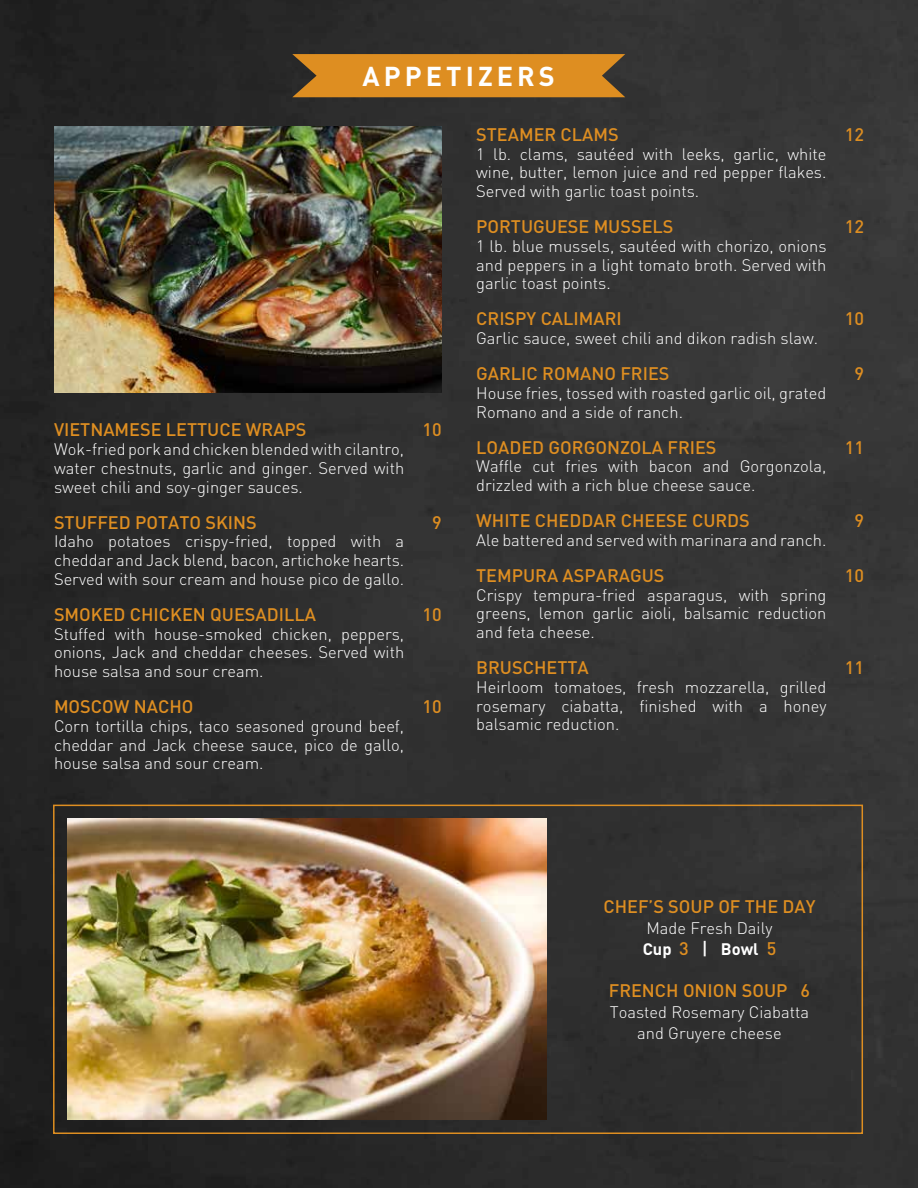
<style>
.page{position:relative;width:918px;height:1188px;background:#fff}
.page>*{position:absolute;margin:0;border:0;box-sizing:border-box;transform-origin:0 0}
.t1{font:700 27px "DIN";letter-spacing:.15em;color:#fff}
.t2{font:500 18px "DIN";color:#de8e21}
.t3{font:300 16.5px/18.8px "DIN";color:#fff;text-align:justify}
.s1{font-weight:700}
.s2{font-weight:500;font-size:18px;color:#de8e21}
.s3{font-weight:500;font-size:18px}
</style>
<div class="page">
<img style="left:0;top:0;width:918px;height:1188px">
<svg style="left:292px;top:54px;width:333px;height:43px;background:#d18621"></svg>
<div style="left:53px;top:805px;width:810px;height:329px;border:2px solid #de8e21"></div>
<img style="left:67px;top:819px;width:480px;height:301px">
<img style="left:54px;top:126px;width:387px;height:266px">
<h1 class="t1" style="left:363px;top:59px;width:194px">APPETIZERS</h1>
<p class="t2" style="left:54px;top:418px;width:254px">VIETNAMESE LETTUCE WRAPS</p>
<p class="t2" style="left:423px;top:418px;width:21px">10</p>
<p class="t3" style="left:54px;top:440px;width:352px">Wok-fried pork and chicken blended with cilantro, water chestnuts, garlic and ginger. Served with sweet chili and soy-ginger sauces.</p>
<p class="t2" style="left:54px;top:511px;width:204px">STUFFED POTATO SKINS</p>
<p class="t2" style="left:432px;top:511px;width:11px">9</p>
<p class="t3" style="left:54px;top:532px;width:352px">Idaho potatoes crispy-fried, topped with a cheddar and Jack blend, bacon, artichoke hearts.<br>Served with sour cream and house pico de gallo.</p>
<p class="t2" style="left:54px;top:603px;width:263px">SMOKED CHICKEN QUESADILLA</p>
<p class="t2" style="left:423px;top:603px;width:21px">10</p>
<p class="t3" style="left:54px;top:624px;width:352px">Stuffed with house-smoked chicken, peppers, onions, Jack and cheddar cheeses. Served with house salsa and sour cream.</p>
<p class="t2" style="left:54px;top:695px;width:141px">MOSCOW NACHO</p>
<p class="t2" style="left:423px;top:695px;width:21px">10</p>
<p class="t3" style="left:54px;top:716px;width:352px">Corn tortilla chips, taco seasoned ground beef, cheddar and Jack cheese sauce, pico de gallo, house salsa and sour cream.</p>
<p class="t2" style="left:476px;top:123px;width:144px">STEAMER CLAMS</p>
<p class="t2" style="left:845px;top:123px;width:21px">12</p>
<p class="t3" style="left:476px;top:144px;width:352px">1 lb. clams, sautéed with leeks, garlic, white wine, butter, lemon juice and red pepper flakes.<br>Served with garlic toast points.</p>
<p class="t2" style="left:476px;top:215px;width:199px">PORTUGUESE MUSSELS</p>
<p class="t2" style="left:845px;top:215px;width:21px">12</p>
<p class="t3" style="left:476px;top:236px;width:352px">1 lb. blue mussels, sautéed with chorizo, onions and peppers in a light tomato broth. Served with garlic toast points.</p>
<p class="t2" style="left:476px;top:307px;width:147px">CRISPY CALIMARI</p>
<p class="t2" style="left:845px;top:307px;width:21px">10</p>
<p class="t3" style="left:476px;top:329px;width:343px">Garlic sauce, sweet chili and dikon radish slaw.</p>
<p class="t2" style="left:476px;top:362px;width:195px">GARLIC ROMANO FRIES</p>
<p class="t2" style="left:854px;top:362px;width:11px">9</p>
<p class="t3" style="left:476px;top:383px;width:352px">House fries, tossed with roasted garlic oil, grated<br>Romano and a side of ranch.</p>
<p class="t2" style="left:476px;top:436px;width:242px">LOADED GORGONZOLA FRIES</p>
<p class="t2" style="left:845px;top:436px;width:21px">11</p>
<p class="t3" style="left:476px;top:457px;width:352px">Waffle cut fries with bacon and Gorgonzola, drizzled with a rich blue cheese sauce.</p>
<p class="t2" style="left:476px;top:509px;width:275px">WHITE CHEDDAR CHEESE CURDS</p>
<p class="t2" style="left:854px;top:509px;width:11px">9</p>
<p class="t3" style="left:476px;top:530px;width:352px">Ale battered and served with marinara and ranch.</p>
<p class="t2" style="left:476px;top:564px;width:190px">TEMPURA ASPARAGUS</p>
<p class="t2" style="left:845px;top:564px;width:21px">10</p>
<p class="t3" style="left:476px;top:585px;width:352px">Crispy tempura-fried asparagus, with spring greens, lemon garlic aioli, balsamic reduction and feta cheese.</p>
<p class="t2" style="left:476px;top:656px;width:114px">BRUSCHETTA</p>
<p class="t2" style="left:845px;top:656px;width:21px">11</p>
<p class="t3" style="left:476px;top:677px;width:352px">Heirloom tomatoes, fresh mozzarella, grilled rosemary ciabatta, finished with a honey balsamic reduction.</p>
<p class="t2" style="left:603px;top:895px;width:214px">CHEF’S SOUP OF THE DAY</p>
<p class="t3" style="left:643px;top:918px;width:135px;line-height:21px">Made Fresh Daily<br><span class="s1">Cup</span> <span class="s2">3</span> <span class="s3">|</span> <span class="s1">Bowl</span> <span class="s2">5</span></p>
<p class="t2" style="left:609px;top:979px;width:203px">FRENCH ONION SOUP 6</p>
<p class="t3" style="left:610px;top:1002px;width:201px;line-height:21px;text-align:center">Toasted Rosemary Ciabatta and Gruyere cheese</p>
</div>
